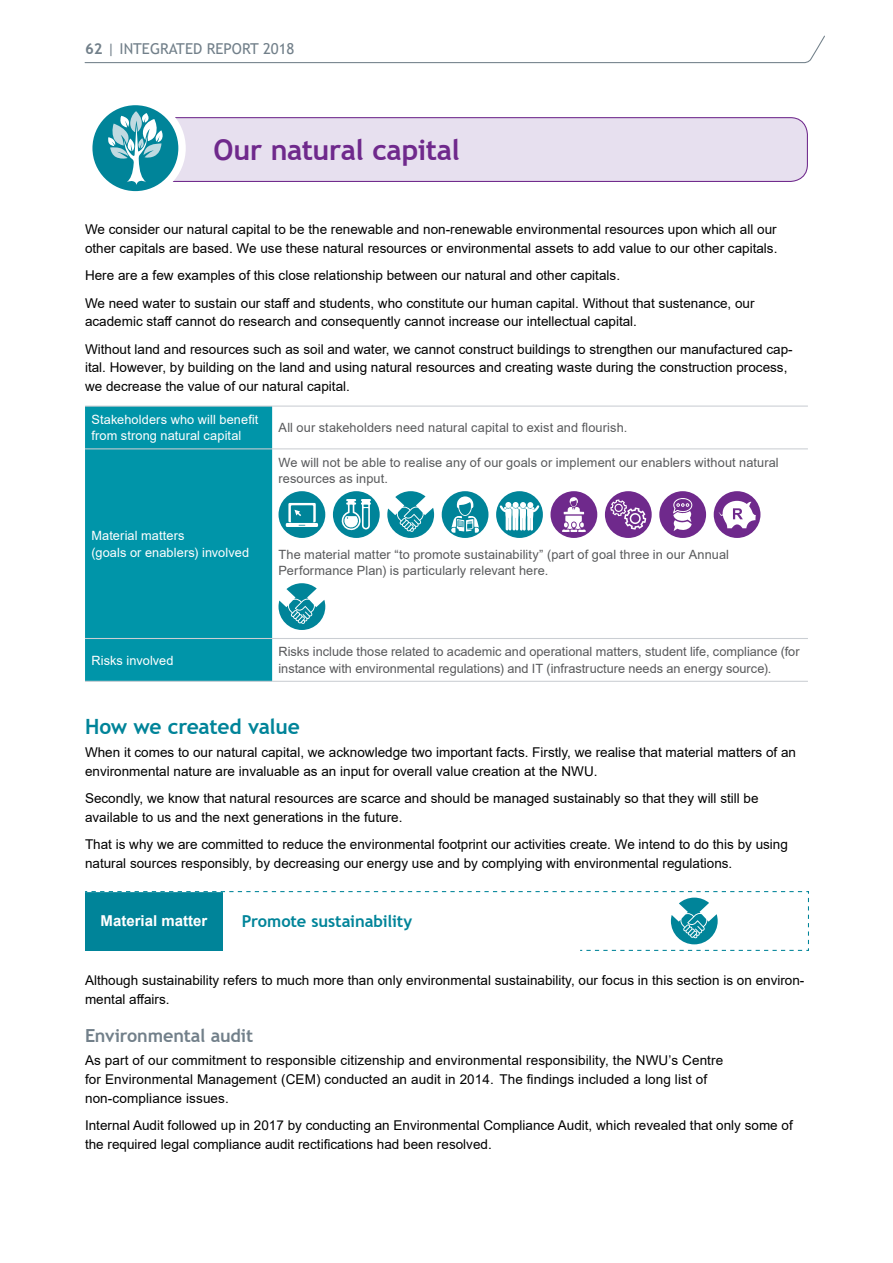
<style>
.page{position:relative;width:893px;height:1263px;background:#fff}
.page>*{position:absolute;margin:0;border:0;box-sizing:border-box;transform-origin:0 0}
.t1{font:700 28.5px "Trebuchet MS";letter-spacing:-.015em;color:#6f298c}
.t2{font:700 21px "Trebuchet MS";letter-spacing:-.015em;color:#008499}
.t3{font:700 18px "Trebuchet MS";letter-spacing:-.01em;color:#72808a}
.t4{font:700 16.5px "Trebuchet MS";letter-spacing:-.01em;color:#008499}
.t5{font:15px "Trebuchet MS";color:#72808a}
.t6{font:700 15px "Arial";color:#fff}
.t7{font:13.5px/18.8px "Arial";color:#000}
.t8{font:12.75px/16.5px "Arial";letter-spacing:.005em;color:#58595b}
.t9{font:12.75px/16.5px "Arial";letter-spacing:.01em;color:#fff}
.s1{font-weight:700}
</style>
<div class="page">
<div style="left:145px;top:118px;width:662px;height:63px;background:#e7e0ef;border-radius:17px"></div>
<div style="left:144px;top:117px;width:664px;height:65px;border:1px solid #6f298c;border-radius:17px"></div>
<div style="left:85px;top:98px;width:101px;height:100px;background:#fff;border-radius:50%"></div>
<div style="left:92px;top:105px;width:86px;height:86px;background:#008499;border-radius:50%"></div>
<svg style="left:108px;top:111px;width:55px;height:74px"></svg>
<div style="left:85px;top:407px;width:187px;height:274px;background:#0095a9"></div>
<hr style="left:85px;top:406px;width:187px;height:1px;background:#caced3">
<hr style="left:272px;top:406px;width:536px;height:1px;background:#caced3">
<hr style="left:85px;top:448px;width:187px;height:1px;background:#caced3">
<hr style="left:272px;top:448px;width:536px;height:1px;background:#caced3">
<hr style="left:85px;top:638px;width:187px;height:1px;background:#caced3">
<hr style="left:272px;top:638px;width:536px;height:1px;background:#caced3">
<hr style="left:85px;top:681px;width:187px;height:1px;background:#caced3">
<hr style="left:272px;top:681px;width:536px;height:1px;background:#caced3">
<svg style="left:279px;top:491px;width:46px;height:47px"></svg>
<svg style="left:333px;top:491px;width:47px;height:47px"></svg>
<svg style="left:387px;top:491px;width:47px;height:47px"></svg>
<svg style="left:442px;top:491px;width:46px;height:47px"></svg>
<svg style="left:496px;top:491px;width:47px;height:47px"></svg>
<svg style="left:550px;top:491px;width:47px;height:47px"></svg>
<svg style="left:605px;top:491px;width:47px;height:47px"></svg>
<svg style="left:659px;top:491px;width:47px;height:47px"></svg>
<svg style="left:714px;top:491px;width:46px;height:47px"></svg>
<svg style="left:279px;top:583px;width:46px;height:47px"></svg>
<svg style="left:85px;top:891px;width:724px;height:60px"></svg>
<svg style="left:84px;top:35px;width:741px;height:29px"></svg>
<p class="t5" style="left:85px;top:39px;width:211px"><span class="s1">62</span> | INTEGRATED REPORT 2018</p>
<h1 class="t1" style="left:214px;top:132px;width:248px">Our natural capital</h1>
<p class="t7" style="left:85px;top:220px;width:694px">We consider our natural capital to be the renewable and non-renewable environmental resources upon which all our other capitals are based. We use these natural resources or environmental assets to add value to our other capitals.</p>
<p class="t7" style="left:85px;top:262px;width:671px;line-height:27.3px">Here are a few examples of this close relationship between our natural and other capitals.<br>We need water to sustain our staff and students, who constitute our human capital. Without that sustenance, our</p>
<p class="t7" style="left:85px;top:308px;width:709px;line-height:27.3px">academic staff cannot do research and consequently cannot increase our intellectual capital.<br>Without land and resources such as soil and water, we cannot construct buildings to strengthen our manufactured cap-</p>
<p class="t7" style="left:85px;top:358px;width:704px">ital. However, by building on the land and using natural resources and creating waste during the construction process, we decrease the value of our natural capital.</p>
<p class="t9" style="left:91px;top:411px;width:169px">Stakeholders who will benefit from strong natural capital</p>
<p class="t8" style="left:278px;top:419px;width:350px">All our stakeholders need natural capital to exist and flourish.</p>
<p class="t9" style="left:91px;top:527px;width:159px">Material matters<br>(goals or enablers) involved</p>
<p class="t8" style="left:278px;top:454px;width:502px">We will not be able to realise any of our goals or implement our enablers without natural resources as input.</p>
<p class="t8" style="left:279px;top:546px;width:452px">The material matter “to promote sustainability” (part of goal three in our Annual<br>Performance Plan) is particularly relevant here.</p>
<p class="t9" style="left:91px;top:652px;width:84px">Risks involved</p>
<p class="t8" style="left:278px;top:643px;width:523px">Risks include those related to academic and operational matters, student life, compliance (for instance with environmental regulations) and IT (infrastructure needs an energy source).</p>
<h2 class="t2" style="left:85px;top:714px;width:216px">How we created value</h2>
<p class="t7" style="left:85px;top:743px;width:713px">When it comes to our natural capital, we acknowledge two important facts. Firstly, we realise that material matters of an environmental nature are invaluable as an input for overall value creation at the NWU.</p>
<p class="t7" style="left:85px;top:789px;width:675px">Secondly, we know that natural resources are scarce and should be managed sustainably so that they will still be available to us and the next generations in the future.</p>
<p class="t7" style="left:85px;top:835px;width:704px">That is why we are committed to reduce the environmental footprint our activities create. We intend to do this by using natural sources responsibly, by decreasing our energy use and by complying with environmental regulations.</p>
<p class="t6" style="left:101px;top:911px;width:108px">Material matter</p>
<p class="t4" style="left:242px;top:911px;width:172px">Promote sustainability</p>
<p class="t7" style="left:85px;top:971px;width:721px">Although sustainability refers to much more than only environmental sustainability, our focus in this section is on environ&shy;mental affairs.</p>
<h3 class="t3" style="left:85px;top:1025px;width:170px">Environmental audit</h3>
<p class="t7" style="left:85px;top:1051px;width:640px">As part of our commitment to responsible citizenship and environmental responsibility, the NWU’s Centre for Environmental Management (CEM) conducted an audit in 2014. The findings included a long list of non-compliance issues.</p>
<p class="t7" style="left:85px;top:1116px;width:709px">Internal Audit followed up in 2017 by conducting an Environmental Compliance Audit, which revealed that only some of the required legal compliance audit rectifications had been resolved.</p>
</div>
